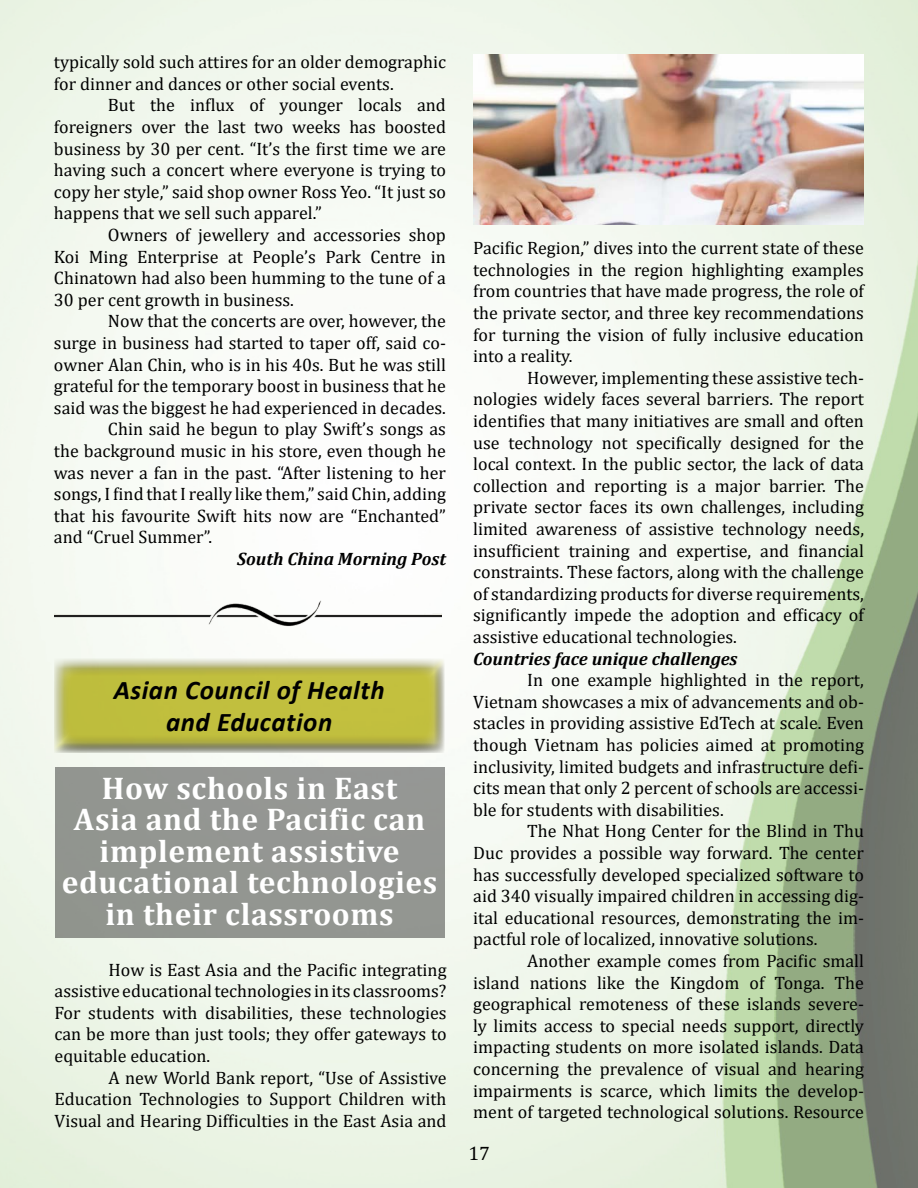
<style>
.page{position:relative;width:918px;height:1188px;background:#fff}
.page>*{position:absolute;margin:0;border:0;box-sizing:border-box;transform-origin:0 0}
.Head{font:700 31.5px/31.5px "Cambria";letter-spacing:.02em;color:#fff;text-align:center}
.Head-2{font:italic 700 27px "Calibri";letter-spacing:.02em;color:#000}
.t1{font:19.5px "Cambria";color:#000}
.Body{font:18px/21.6px "Cambria";color:#000;text-align:justify}
.Section_heading{font:italic 700 18px "Cambria";color:#000}
.Source{font:italic 700 18px "Cambria";color:#000}
</style>
<div class="page">
<img style="left:0;top:1px;width:918px;height:1186px">
<img style="left:54px;top:599px;width:387px;height:36px">
<div style="left:55px;top:767px;width:390px;height:171px;background:#939691"></div>
<div style="left:53px;top:640px;width:392px;height:114px;background:#fbfcf9"></div>
<div style="left:53px;top:647px;width:392px;height:103px;background:#fff"></div>
<div style="left:53px;top:658px;width:392px;height:96px;background:#000;opacity:.75"></div>
<img style="left:473px;top:54px;width:390px;height:171px">
<p class="Body" style="left:54px;top:51px;width:393px">typically sold such attires for an older demographic for dinner and dances or other social events.</p>
<p class="Body" style="left:54px;top:94px;width:394px;text-indent:54px">But the influx of younger locals and foreigners over the last two weeks has boosted business by 30 per cent. “It’s the first time we are having such a concert where everyone is trying to copy her style,” said shop owner Ross Yeo. “It just so happens that we sell such apparel.”</p>
<p class="Body" style="left:54px;top:224px;width:394px;text-indent:54px">Owners of jewellery and accessories shop Koi Ming Enterprise at People’s Park Centre in Chinatown had also been humming to the tune of a 30 per cent growth in business.</p>
<p class="Body" style="left:54px;top:310px;width:394px;text-indent:54px">Now that the concerts are over, however, the surge in business had started to taper off, said co&shy;owner Alan Chin, who is in his 40s. But he was still grateful for the temporary boost in business that he said was the biggest he had experienced in decades.</p>
<p class="Body" style="left:54px;top:418px;width:394px;text-indent:54px">Chin said he begun to play Swift’s songs as the background music in his store, even though he was never a fan in the past. “After listening to her songs, I find that I really like them,” said Chin, adding that his favourite Swift hits now are “Enchanted” and “Cruel Summer”.</p>
<p class="Source" style="left:237px;top:546px;width:210px">South China Morning Post</p>
<p class="Head-2" style="left:114px;top:671px;width:272px">Asian Council of Health</p>
<p class="Head-2" style="left:166px;top:703px;width:168px">and Education</p>
<p class="Head" style="left:62px;top:771px;width:377px">How schools in East<br>Asia and the Pacific can implement assistive educational technologies in their classrooms</p>
<p class="Body" style="left:55px;top:958px;width:394px;text-indent:54px">How is East Asia and the Pacific integrating assistive educational technologies in its classrooms?<br>For students with disabilities, these technologies can be more than just tools; they offer gateways to equitable education.</p>
<p class="Body" style="left:55px;top:1066px;width:393px;text-indent:54px">A new World Bank report, “Use of Assistive Education Technologies to Support Children with Visual and Hearing Difficulties in the East Asia and</p>
<p class="Body" style="left:473px;top:237px;width:392px">Pacific Region,” dives into the current state of these technologies in the region highlighting examples from countries that have made progress, the role of the private sector, and three key recommendations for turning the vision of fully inclusive education into a reality.</p>
<p class="Body" style="left:473px;top:367px;width:392px;text-indent:54px">However, implementing these assistive tech&shy;nologies widely faces several barriers. The report identifies that many initiatives are small and often use technology not specifically designed for the local context. In the public sector, the lack of data collection and reporting is a major barrier. The private sector faces its own challenges, including limited awareness of assistive technology needs, insufficient training and expertise, and financial constraints. These factors, along with the challenge of standardizing products for diverse requirements, significantly impede the adoption and efficacy of assistive educational technologies.</p>
<p class="Section_heading" style="left:473px;top:646px;width:266px">Countries face unique challenges</p>
<p class="Body" style="left:473px;top:669px;width:392px;text-indent:54px">In one example highlighted in the report, Vietnam showcases a mix of advancements and ob&shy;stacles in providing assistive EdTech at scale. Even though Vietnam has policies aimed at promoting inclusivity, limited budgets and infrastructure defi&shy;cits mean that only 2 percent of schools are accessi&shy;ble for students with disabilities.</p>
<p class="Body" style="left:473px;top:820px;width:392px;text-indent:54px">The Nhat Hong Center for the Blind in Thu Duc provides a possible way forward. The center has successfully developed specialized software to aid 340 visually impaired children in accessing dig&shy;ital educational resources, demonstrating the im&shy;pactful role of localized, innovative solutions.</p>
<p class="Body" style="left:473px;top:950px;width:392px;text-indent:54px">Another example comes from Pacific small island nations like the Kingdom of Tonga. The geographical remoteness of these islands severe&shy;ly limits access to special needs support, directly impacting students on more isolated islands. Data concerning the prevalence of visual and hearing impairments is scarce, which limits the develop&shy;ment of targeted technological solutions. Resource</p>
<p class="t1" style="left:468px;top:1142px;width:23px">17</p>
</div>
